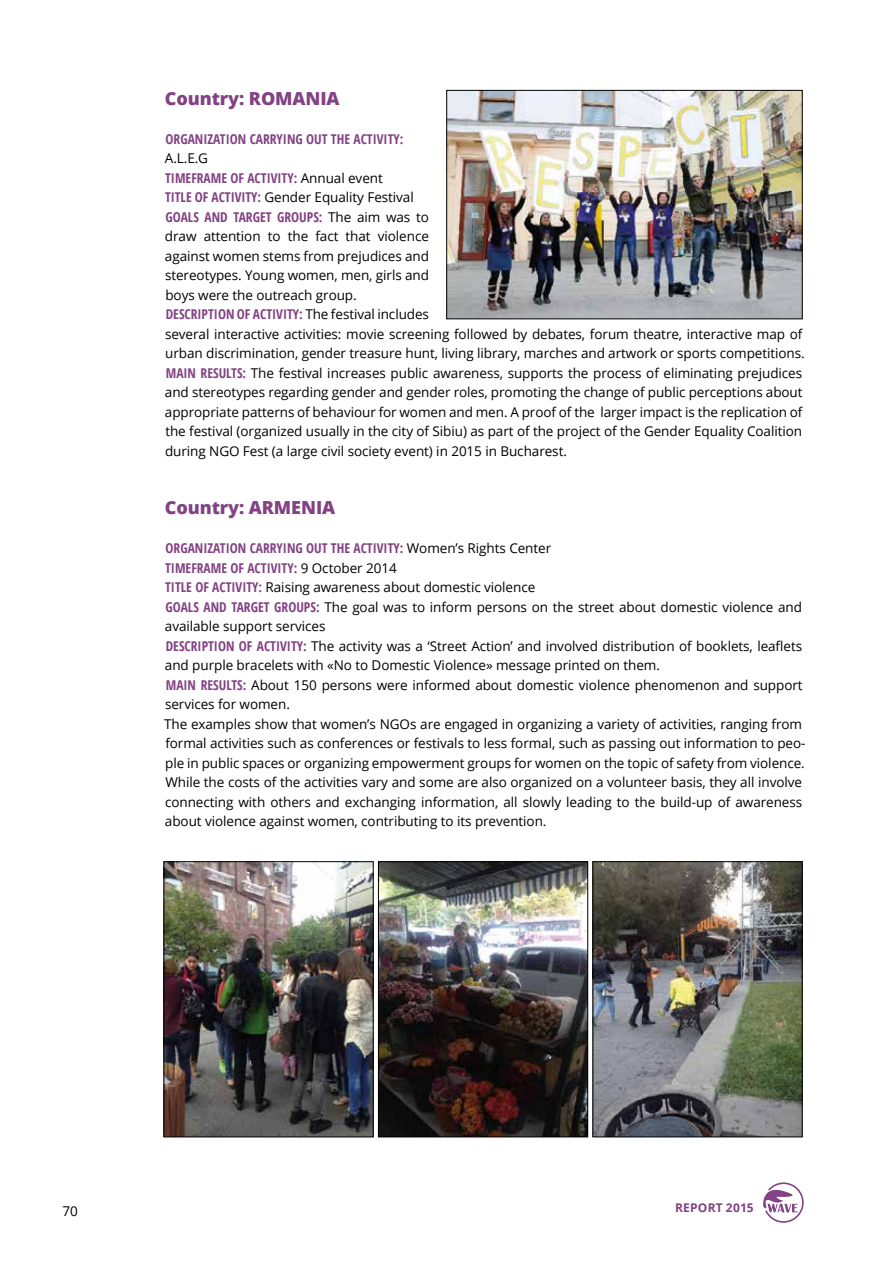
<style>
.page{position:relative;width:893px;height:1263px;background:#fff}
.page>*{position:absolute;margin:0;border:0;box-sizing:border-box;transform-origin:0 0}
.t1{font:800 18px "Open Sans";letter-spacing:-.005em;color:#824283}
.t2{font:13.5px/19.5px "Open Sans";letter-spacing:-.005em;color:#000}
.t3{font:700 condensed 13.5px "Open Sans";color:#824283}
.t4{font:700 12px "Open Sans";letter-spacing:.02em;color:#824283}
.s1{font-weight:700;font-stretch:condensed;color:#824283}
</style>
<div class="page">
<svg style="left:763px;top:1182px;width:41px;height:41px"></svg>
<img style="left:448px;top:92px;width:352px;height:225px">
<div style="left:446px;top:90px;width:356px;height:229px;border:1px solid #000"></div>
<img style="left:166px;top:863px;width:205px;height:272px">
<div style="left:164px;top:861px;width:209px;height:276px;border:1px solid #000"></div>
<img style="left:380px;top:863px;width:206px;height:272px">
<div style="left:378px;top:861px;width:210px;height:276px;border:1px solid #000"></div>
<img style="left:595px;top:863px;width:205px;height:272px">
<div style="left:593px;top:861px;width:209px;height:276px;border:1px solid #000"></div>
<h1 class="t1" style="left:165px;top:84px;width:176px">Country: ROMANIA</h1>
<p class="t3" style="left:166px;top:129px;width:239px">ORGANIZATION CARRYING OUT THE ACTIVITY:</p>
<p class="t2" style="left:165px;top:148px;width:641px">A.L.E.G<br><span class="s1">TIMEFRAME OF ACTIVITY:</span> Annual event<br><span class="s1">TITLE OF ACTIVITY:</span> Gender Equality Festival<br><span class="s1">GOALS AND TARGET GROUPS:</span> The aim was to<br>draw attention to the fact that violence<br>against women stems from prejudices and<br>stereotypes. Young women, men, girls and<br>boys were the outreach group.<br><span class="s1">DESCRIPTION OF ACTIVITY:</span> The festival includes<br>several interactive activities: movie screening followed by debates, forum theatre, interactive map of urban discrimination, gender treasure hunt, living library, marches and artwork or sports competitions.<br><span class="s1">MAIN RESULTS:</span> The festival increases public awareness, supports the process of eliminating prejudices and stereotypes regarding gender and gender roles, promoting the change of public perceptions about appropriate patterns of behaviour for women and men. A proof of the larger impact is the replication of the festival (organized usually in the city of Sibiu) as part of the project of the Gender Equality Coalition during NGO Fest (a large civil society event) in 2015 in Bucharest.</p>
<h1 class="t1" style="left:165px;top:494px;width:172px">Country: ARMENIA</h1>
<p class="t2" style="left:164px;top:538px;width:643px"><span class="s1">ORGANIZATION CARRYING OUT THE ACTIVITY:</span> Women’s Rights Center<br><span class="s1">TIMEFRAME OF ACTIVITY:</span> 9 October 2014<br><span class="s1">TITLE OF ACTIVITY:</span> Raising awareness about domestic violence<br><span class="s1">GOALS AND TARGET GROUPS:</span> The goal was to inform persons on the street about domestic violence and available support services<br><span class="s1">DESCRIPTION OF ACTIVITY:</span> The activity was a ‘Street Action’ and involved distribution of booklets, leaflets and purple bracelets with «No to Domestic Violence» message printed on them.<br><span class="s1">MAIN RESULTS:</span> About 150 persons were informed about domestic violence phenomenon and support services for women.<br>The examples show that women’s NGOs are engaged in organizing a variety of activities, ranging from formal activities such as conferences or festivals to less formal, such as passing out information to peo&shy;ple in public spaces or organizing empowerment groups for women on the topic of safety from violence.<br>While the costs of the activities vary and some are also organized on a volunteer basis, they all involve connecting with others and exchanging information, all slowly leading to the build-up of awareness about violence against women, contributing to its prevention.</p>
<p class="t2" style="left:62px;top:1201px;width:17px">70</p>
<p class="t4" style="left:675px;top:1199px;width:80px">REPORT 2015</p>
</div>
